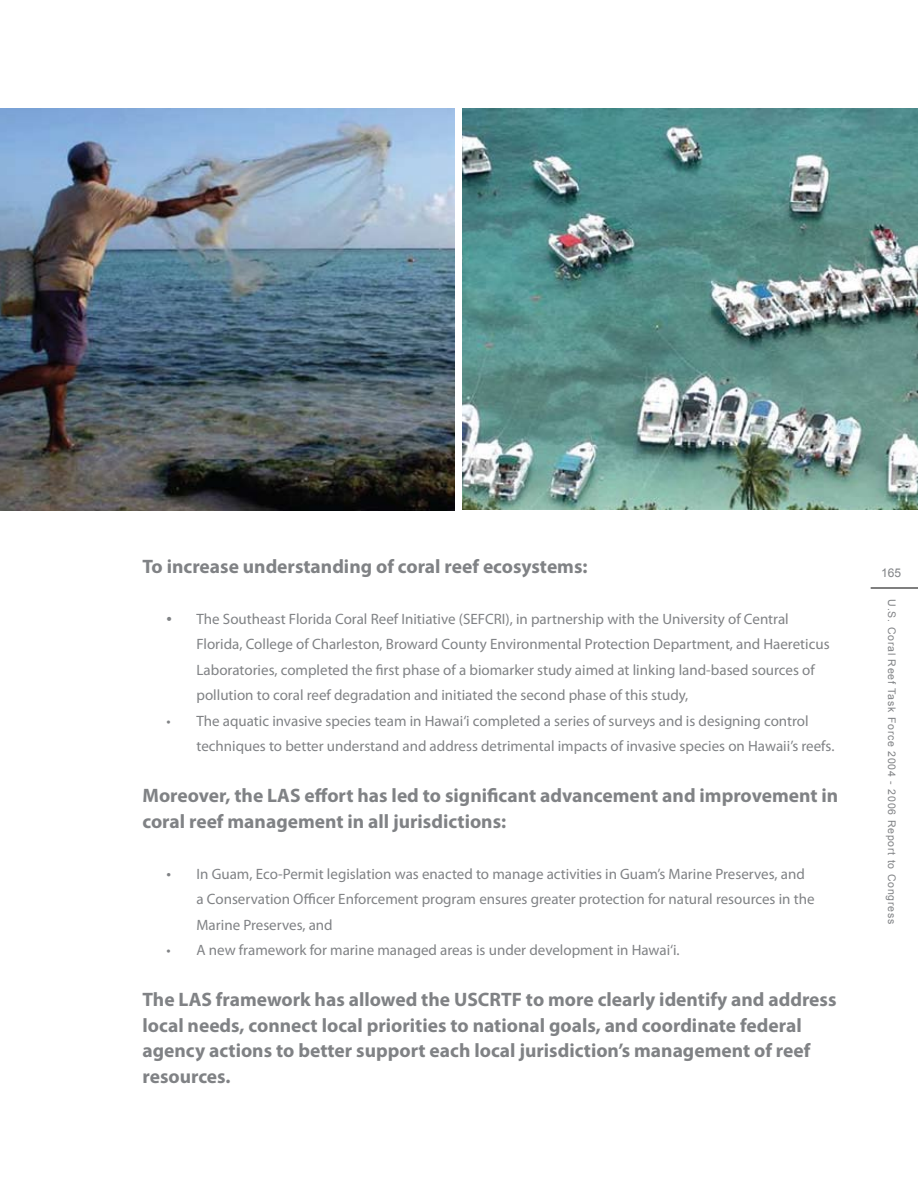
<style>
.page{position:relative;width:918px;height:1188px;background:#fff}
.page>*{position:absolute;margin:0;border:0;box-sizing:border-box;transform-origin:0 0}
.t1{font:700 19.5px/25.5px "Myriad Pro";color:#808285}
.t2{font:15px/25.5px "Myriad Pro";color:#808285}
.t3{font:12px "Arial";color:#808285}
.t4{font:10.5px "Arial";letter-spacing:.075em;color:#808285}
.s1{font-size:19.5px}
.s2{font-size:16.5px}
</style>
<div class="page">
<hr style="left:871px;top:588px;width:47px;height:1px;background:#000">
<img style="left:462px;top:108px;width:456px;height:402px">
<img style="left:0;top:108px;width:454px;height:402px">
<p class="t1" style="left:142px;top:553px;width:447px">To increase understanding of coral reef ecosystems:</p>
<p class="t2" style="left:196px;top:606px;width:635px;text-indent:-30px"><span class="s1">•</span> The Southeast Florida Coral Reef Initiative (SEFCRI), in partnership with the University of Central Florida, College of Charleston, Broward County Environmental Protection Department, and Haereticus Laboratories, completed the first phase of a biomarker study aimed at linking land-based sources of pollution to coral reef degradation and initiated the second phase of this study,</p>
<p class="t2" style="left:166px;top:708px;width:644px">• The aquatic invasive species team in Hawai‘i completed a series of surveys and is designing control</p>
<p class="t2" style="left:196px;top:733px;width:639px">techniques to better understand and address detrimental impacts of invasive species on Hawaii’s reefs.</p>
<p class="t1" style="left:142px;top:782px;width:697px">Moreover, the LAS effort has led to significant advancement and improvement in coral reef management in all jurisdictions:</p>
<p class="t2" style="left:197px;top:861px;width:620px;text-indent:-30px"><span class="s2">•</span> In Guam, Eco-Permit legislation was enacted to manage activities in Guam’s Marine Preserves, and a Conservation Officer Enforcement program ensures greater protection for natural resources in the<br>Marine Preserves, and</p>
<p class="t2" style="left:167px;top:937px;width:515px">• A new framework for marine managed areas is under development in Hawai‘i.</p>
<p class="t1" style="left:142px;top:986px;width:695px">The LAS framework has allowed the USCRTF to more clearly identify and address local needs, connect local priorities to national goals, and coordinate federal agency actions to better support each local jurisdiction’s management of reef resources.</p>
<p class="t3" style="left:881px;top:566px;width:22px">165</p>
<p class="t4" style="left:898px;top:599px;width:326px;rotate:90deg">U.S. Coral Reef Task Force 2004 - 2006 Report to Congress</p>
</div>
